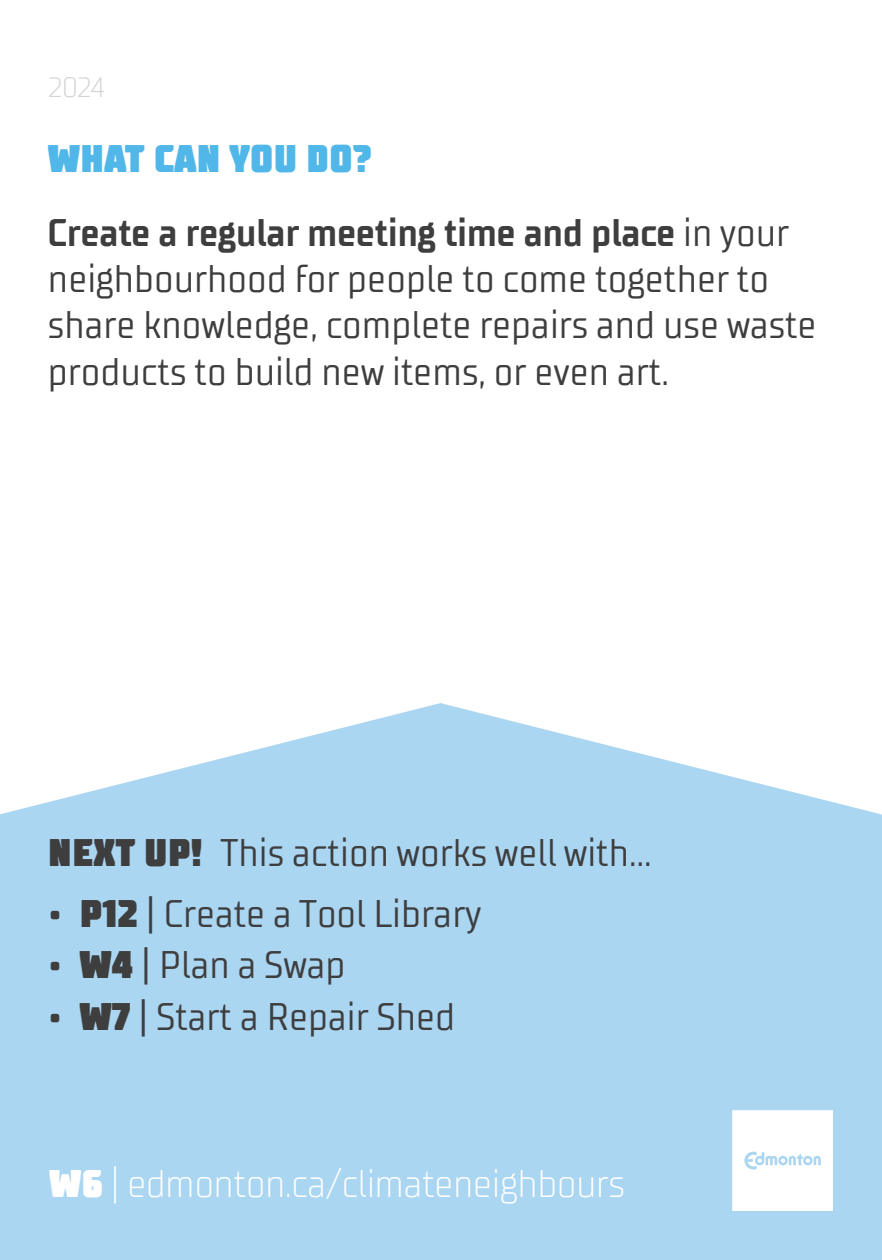
<style>
.page{position:relative;width:882px;height:1260px;background:#fff}
.page>*{position:absolute;margin:0;border:0;box-sizing:border-box;transform-origin:0 0}
.Text{font:38.5px/46.2px "TT Supermolot Condensed";color:#3e3e3f}
.Title_3_Light{font:300 38.5px "TT Supermolot Condensed";color:#fff}
.Title_2{font:900 38.5px "TT Supermolot Condensed";color:#50b7e8}
.t1{font:300 28px "TT Supermolot Condensed";color:#d1d2d4}
.s1{font-weight:700}
.s2{font-weight:900}
</style>
<div class="page">
<svg style="left:0;top:703px;width:882px;height:445px;background:#b4dbf3"></svg>
<div style="left:0;top:1148px;width:882px;height:112px;background:#aad6f2"></div>
<svg style="left:732px;top:1110px;width:101px;height:101px"></svg>
<p class="t1" style="left:49px;top:71px;width:57px">2024</p>
<p class="Title_2" style="left:48px;top:135px;width:325px">WHAT CAN YOU DO?</p>
<p class="Text" style="left:48px;top:210px;width:770px"><span class="s1">Create a regular meeting time and place</span> in your neighbourhood for people to come together to share knowledge, complete repairs and use waste products to build new items, or even art.</p>
<p class="Text" style="left:48px;top:829px;width:605px"><span class="s2">NEXT UP!</span> This action works well with…</p>
<p class="Text" style="left:48px;top:891px;width:435px"><span class="s2">• P12</span> | Create a Tool Library</p>
<p class="Text" style="left:48px;top:942px;width:299px"><span class="s2">• W4</span> | Plan a Swap</p>
<p class="Text" style="left:48px;top:993px;width:409px"><span class="s2">• W7</span> | Start a Repair Shed</p>
<p class="Title_3_Light" style="left:49px;top:1162px;width:578px"><span class="s2">W6</span> | edmonton.ca/climateneighbours</p>
</div>
